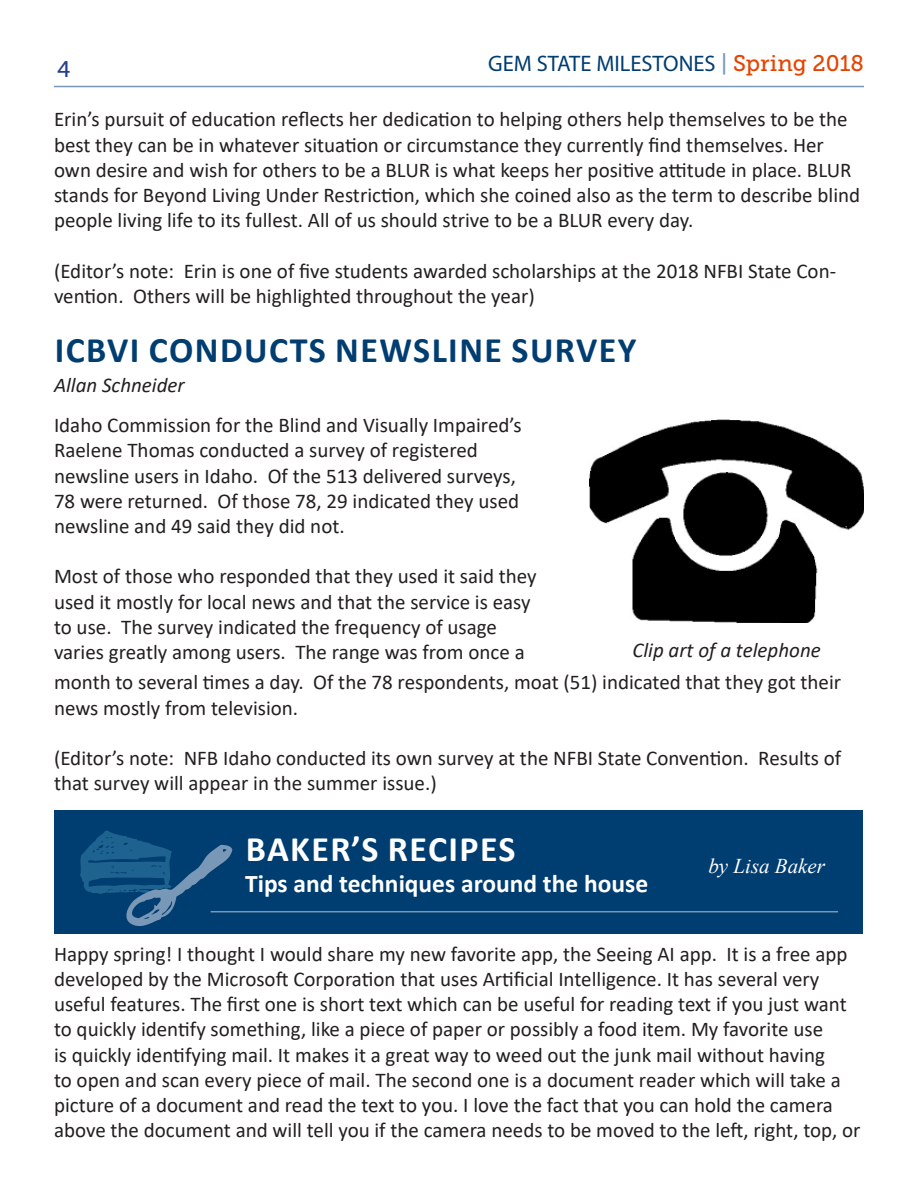
<style>
.page{position:relative;width:918px;height:1188px;background:#fff}
.page>*{position:absolute;margin:0;border:0;box-sizing:border-box;transform-origin:0 0}
.t1{font:700 36px "Calibri";letter-spacing:.04em;color:#003d71}
.t2{font:700 36px "Calibri";letter-spacing:.04em;color:#fff}
.t3{font:700 25.5px "Calibri";color:#fff}
.t4{font:22.5px "Myriad Pro";color:#003d71}
.t5{font:22.5px "Museo Slab 500";color:#253f8e}
.t6{font:21px/25.2px "Calibri";color:#231f20}
.t7{font:italic 21px "Calibri";color:#231f20}
.t8{font:italic 21px "Times New Roman";color:#fff}
.s1{font-family:"Museo Slab 500";color:#7997b6}
.s2{font-family:"Museo Slab 500";color:#e74300}
</style>
<div class="page">
<hr style="left:54px;top:86px;width:810px;height:1px;background:#7997b6">
<img style="left:589px;top:420px;width:275px;height:202px">
<div style="left:54px;top:810px;width:809px;height:124px;background:#003d71"></div>
<hr style="left:211px;top:911px;width:627px;height:1px;background:#7997b6">
<svg style="left:80px;top:830px;width:152px;height:96px"></svg>
<p class="t5" style="left:57px;top:56px;width:15px">4</p>
<p class="t4" style="left:488px;top:49px;width:377px">GEM STATE MILESTONES <span class="s1">|</span> <span class="s2">Spring 2018</span></p>
<p class="t6" style="left:54px;top:106px;width:808px">Erin’s pursuit of education reflects her dedication to helping others help themselves to be the best they can be in whatever situation or circumstance they currently find themselves. Her own desire and wish for others to be a BLUR is what keeps her positive attitude in place. BLUR stands for Beyond Living Under Restriction, which she coined also as the term to describe blind people living life to its fullest. All of us should strive to be a BLUR every day.</p>
<p class="t6" style="left:54px;top:257px;width:784px">(Editor’s note: Erin is one of five students awarded scholarships at the 2018 NFBI State Con&shy;vention. Others will be highlighted throughout the year)</p>
<p class="t1" style="left:55px;top:324px;width:583px">ICBVI CONDUCTS NEWSLINE SURVEY</p>
<p class="t7" style="left:54px;top:370px;width:132px">Allan Schneider</p>
<p class="t6" style="left:54px;top:412px;width:469px">Idaho Commission for the Blind and Visually Impaired’s Raelene Thomas conducted a survey of registered newsline users in Idaho. Of the 513 delivered surveys, 78 were returned. Of those 78, 29 indicated they used newsline and 49 said they did not.</p>
<p class="t6" style="left:54px;top:563px;width:484px">Most of those who responded that they used it said they used it mostly for local news and that the service is easy to use. The survey indicated the frequency of usage varies greatly among users. The range was from once a</p>
<p class="t6" style="left:54px;top:669px;width:789px">month to several times a day. Of the 78 respondents, moat (51) indicated that they got their news mostly from television.</p>
<p class="t6" style="left:54px;top:745px;width:789px">(Editor’s note: NFB Idaho conducted its own survey at the NFBI State Convention. Results of that survey will appear in the summer issue.)</p>
<p class="t7" style="left:633px;top:635px;width:190px">Clip art of a telephone</p>
<p class="t2" style="left:246px;top:824px;width:271px">BAKER’S RECIPES</p>
<p class="t3" style="left:245px;top:865px;width:405px">Tips and techniques around the house</p>
<p class="t8" style="left:708px;top:851px;width:118px">by Lisa Baker</p>
<p class="t6" style="left:54px;top:941px;width:808px">Happy spring! I thought I would share my new favorite app, the Seeing AI app. It is a free app developed by the Microsoft Corporation that uses Artificial Intelligence. It has several very useful features. The first one is short text which can be useful for reading text if you just want to quickly identify something, like a piece of paper or possibly a food item. My favorite use<br>is quickly identifying mail. It makes it a great way to weed out the junk mail without having<br>to open and scan every piece of mail. The second one is a document reader which will take a picture of a document and read the text to you. I love the fact that you can hold the camera above the document and will tell you if the camera needs to be moved to the left, right, top, or</p>
</div>
